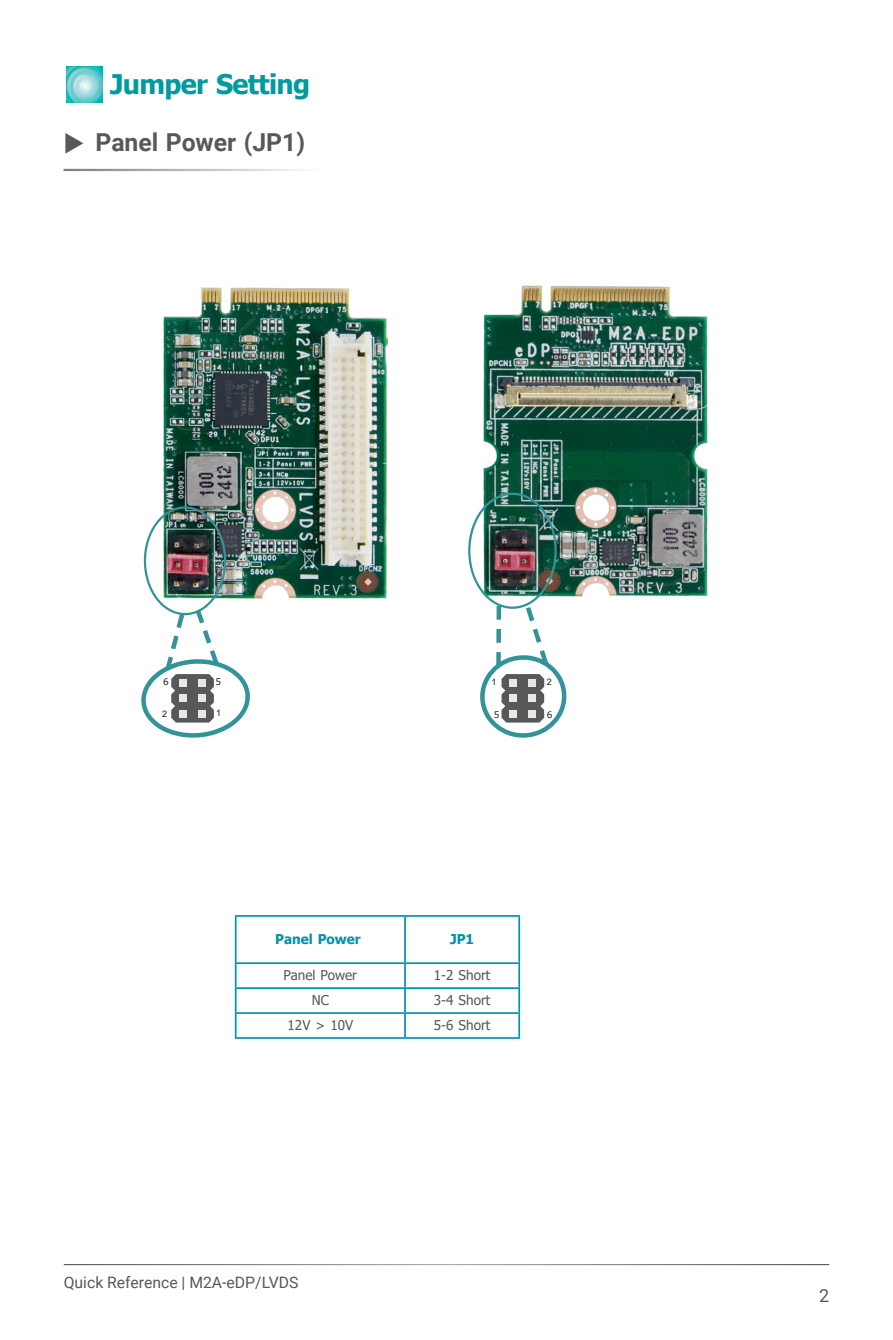
<style>
.page{position:relative;width:893px;height:1340px;background:#fff}
.page>*{position:absolute;margin:0;border:0;box-sizing:border-box;transform-origin:0 0}
.Subheading_1{font:700 27px "Tahoma";letter-spacing:-.025em;color:#009b9e}
.t1{font:700 24.75px "Roboto";color:#57585a}
.t2{font:18px "Roboto";color:#57585a}
.t3{font:15.75px "Roboto";color:#57585a}
.QR_Table_Body_Text{font:13.5px "Tahoma";color:#57585a}
.QR_Table_Heading{font:700 13.5px "Tahoma";color:#0092aa}
.t4{font:9px "Arial";color:#231f20}
.t5{font:9px "Verdana";color:#211714}
</style>
<div class="page">
<hr style="left:64px;top:1263px;width:765px;height:2px;background:#57585a">
<svg style="left:66px;top:67px;width:36px;height:36px"></svg>
<img style="left:483px;top:285px;width:225px;height:311px">
<img style="left:164px;top:287px;width:224px;height:311px">
<svg style="left:480px;top:602px;width:87px;height:136px"></svg>
<div style="left:510px;top:679px;width:7px;height:7px;background:#e6e7e9"></div>
<div style="left:529px;top:679px;width:7px;height:7px;background:#e6e7e9"></div>
<div style="left:510px;top:694px;width:7px;height:8px;background:#e6e7e9"></div>
<div style="left:529px;top:694px;width:7px;height:8px;background:#e6e7e9"></div>
<div style="left:510px;top:710px;width:7px;height:7px;background:#e6e7e9"></div>
<div style="left:529px;top:710px;width:7px;height:7px;background:#e6e7e9"></div>
<div style="left:468px;top:492px;width:89px;height:117px;border:2px solid #339399;border-radius:50%"></div>
<div style="left:144px;top:506px;width:82px;height:109px;border:2px solid #339399;border-radius:50%"></div>
<svg style="left:141px;top:605px;width:109px;height:132px"></svg>
<div style="left:179px;top:679px;width:8px;height:7px;background:#e6e7e9"></div>
<div style="left:199px;top:679px;width:7px;height:7px;background:#e6e7e9"></div>
<div style="left:179px;top:694px;width:8px;height:8px;background:#e6e7e9"></div>
<div style="left:199px;top:694px;width:7px;height:8px;background:#e6e7e9"></div>
<div style="left:179px;top:710px;width:8px;height:7px;background:#e6e7e9"></div>
<div style="left:199px;top:710px;width:7px;height:7px;background:#e6e7e9"></div>
<hr style="left:235px;top:915px;width:170px;height:1px;background:#0092aa">
<hr style="left:235px;top:916px;width:2px;height:46px;background:#0092aa">
<hr style="left:405px;top:915px;width:115px;height:1px;background:#0092aa">
<hr style="left:404px;top:916px;width:2px;height:46px;background:#0092aa">
<hr style="left:518px;top:916px;width:2px;height:46px;background:#0092aa">
<hr style="left:235px;top:962px;width:170px;height:2px;background:#0092aa">
<hr style="left:235px;top:964px;width:2px;height:23px;background:#0092aa">
<hr style="left:405px;top:962px;width:115px;height:2px;background:#0092aa">
<hr style="left:404px;top:964px;width:2px;height:23px;background:#0092aa">
<hr style="left:518px;top:964px;width:2px;height:23px;background:#0092aa">
<hr style="left:235px;top:987px;width:170px;height:2px;background:#0092aa">
<hr style="left:235px;top:989px;width:2px;height:23px;background:#0092aa">
<hr style="left:405px;top:987px;width:115px;height:2px;background:#0092aa">
<hr style="left:404px;top:989px;width:2px;height:23px;background:#0092aa">
<hr style="left:518px;top:989px;width:2px;height:23px;background:#0092aa">
<hr style="left:235px;top:1012px;width:170px;height:1px;background:#0092aa">
<hr style="left:235px;top:1013px;width:2px;height:24px;background:#0092aa">
<hr style="left:405px;top:1012px;width:115px;height:1px;background:#0092aa">
<hr style="left:404px;top:1013px;width:2px;height:24px;background:#0092aa">
<hr style="left:518px;top:1013px;width:2px;height:24px;background:#0092aa">
<hr style="left:235px;top:1037px;width:170px;height:1px;background:#0092aa">
<hr style="left:405px;top:1037px;width:115px;height:1px;background:#0092aa">
<hr style="left:64px;top:169px;width:259px;height:2px;background:#595a5b">
<p class="Subheading_1" style="left:110px;top:65px;width:201px">Jumper Setting</p>
<p class="t1" style="left:96px;top:125px;width:211px">Panel Power (JP1)</p>
<p class="t5" style="left:163px;top:675px;width:7px">6</p>
<p class="t5" style="left:216px;top:675px;width:7px">5</p>
<p class="t4" style="left:492px;top:675px;width:7px">1</p>
<p class="t4" style="left:547px;top:675px;width:7px">2</p>
<p class="t4" style="left:162px;top:708px;width:7px">2</p>
<p class="t4" style="left:216px;top:706px;width:7px">1</p>
<p class="t5" style="left:494px;top:708px;width:7px">5</p>
<p class="t5" style="left:547px;top:708px;width:7px">6</p>
<p class="QR_Table_Heading" style="left:275px;top:929px;width:87px">Panel Power</p>
<p class="QR_Table_Heading" style="left:450px;top:929px;width:26px">JP1</p>
<p class="QR_Table_Body_Text" style="left:284px;top:965px;width:75px">Panel Power</p>
<p class="QR_Table_Body_Text" style="left:434px;top:965px;width:58px">1-2 Short</p>
<p class="QR_Table_Body_Text" style="left:312px;top:990px;width:19px">NC</p>
<p class="QR_Table_Body_Text" style="left:434px;top:990px;width:58px">3-4 Short</p>
<p class="QR_Table_Body_Text" style="left:288px;top:1015px;width:67px">12V &gt; 10V</p>
<p class="QR_Table_Body_Text" style="left:434px;top:1015px;width:58px">5-6 Short</p>
<p class="t3" style="left:64px;top:1271px;width:236px">Quick Reference | M2A-eDP/LVDS</p>
<h3 class="t2" style="left:819px;top:1283px;width:12px">2</h3>
</div>
